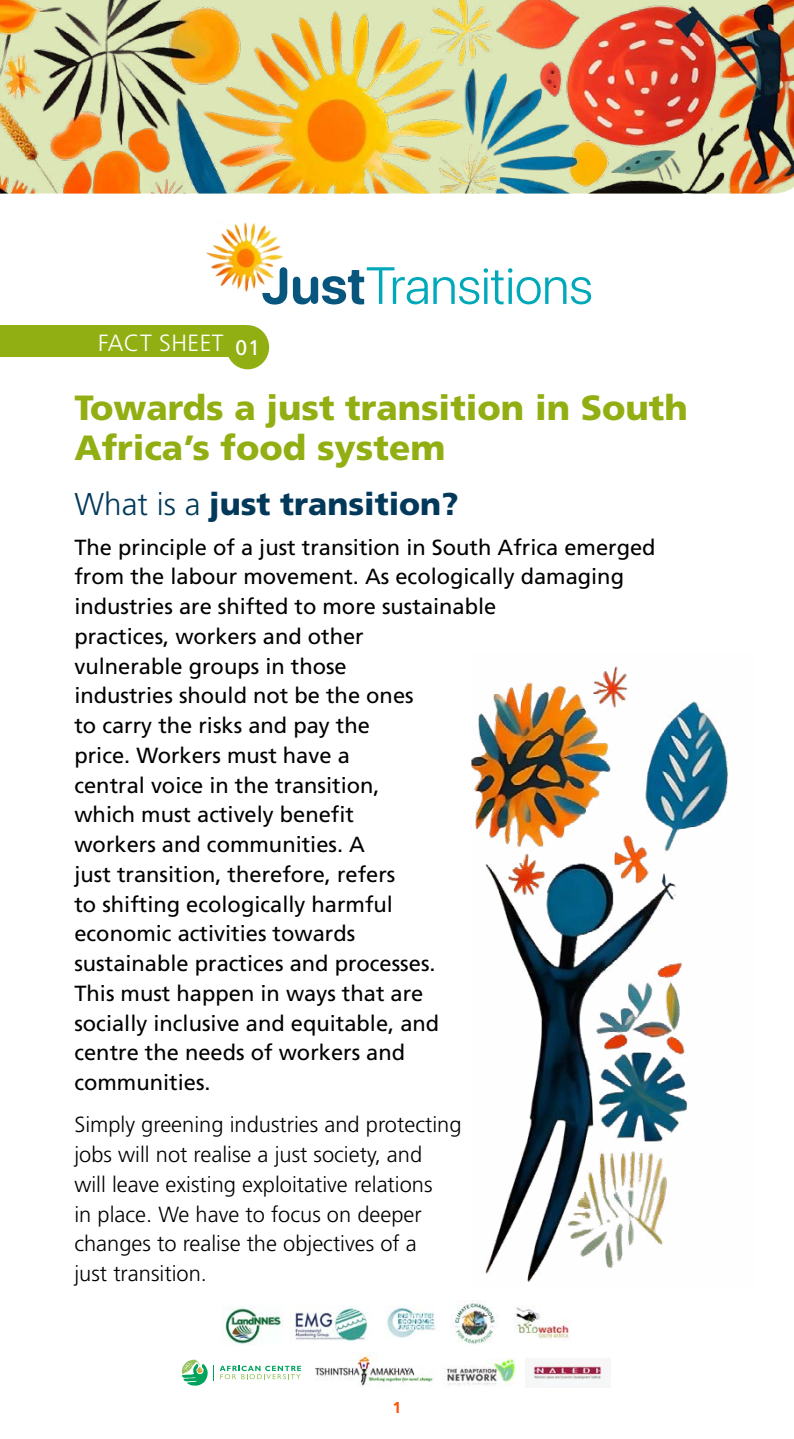
<style>
.page{position:relative;width:794px;height:1439px;background:#fff}
.page>*{position:absolute;margin:0;border:0;box-sizing:border-box;transform-origin:0 0}
.t1{font:900 35px/40.6px "Frutiger";color:#91af12}
.t2{font:900 31.5px "Frutiger";color:#02385a}
.t3{font:300 23.45px "Frutiger";letter-spacing:.02em;color:#fff}
.t4{font:21.88px/29.8px "Frutiger";color:#000}
.t5{font:300 21.88px/29.8px "Frutiger";color:#000}
.t6{font:700 15.75px "Frutiger";color:#fd5109}
.s1{font-weight:300}
</style>
<div class="page">
<img style="left:0;top:0;width:794px;height:193px">
<img style="left:315px;top:1353px;width:120px;height:33px">
<img style="left:444px;top:1358px;width:71px;height:28px">
<svg style="left:220px;top:1365px;width:81px;height:14px"></svg>
<svg style="left:182px;top:1359px;width:32px;height:26px"></svg>
<img style="left:525px;top:1358px;width:85px;height:29px">
<img style="left:451px;top:1300px;width:47px;height:45px">
<img style="left:295px;top:1305px;width:73px;height:36px">
<img style="left:386px;top:1307px;width:50px;height:31px">
<img style="left:514px;top:1306px;width:56px;height:33px">
<img style="left:223px;top:1305px;width:61px;height:40px">
<div style="left:0;top:325px;width:246px;height:32px;background:#91af12"></div>
<svg style="left:262px;top:267px;width:25px;height:37px"></svg>
<svg style="left:293px;top:267px;width:298px;height:37px"></svg>
<img style="left:206px;top:222px;width:79px;height:71px">
<div style="left:226px;top:325px;width:43px;height:44px;background:#91af12;border-radius:50%"></div>
<img style="left:471px;top:666px;width:257px;height:617px">
<p class="t3" style="left:98px;top:329px;width:163px">FACT SHEET <sub>01</sub></p>
<h1 class="t1" style="left:74px;top:387px;width:615px">Towards a just transition in South<br>Africa’s food system</h1>
<h2 class="t2" style="left:74px;top:485px;width:386px"><span class="s1">What is a</span> just transition?</h2>
<p class="t4" style="left:74px;top:532px;width:583px">The principle of a just transition in South Africa emerged from the labour movement. As ecologically damaging industries are shifted to more sustainable<br>practices, workers and other<br>vulnerable groups in those<br>industries should not be the ones<br>to carry the risks and pay the<br>price. Workers must have a<br>central voice in the transition,<br>which must actively benefit<br>workers and communities. A<br>just transition, therefore, refers<br>to shifting ecologically harmful<br>economic activities towards<br>sustainable practices and processes.<br>This must happen in ways that are<br>socially inclusive and equitable, and<br>centre the needs of workers and<br>communities.</p>
<p class="t5" style="left:74px;top:1110px;width:388px">Simply greening industries and protecting jobs will not realise a just society, and<br>will leave existing exploitative relations<br>in place. We have to focus on deeper changes to realise the objectives of a<br>just transition.</p>
<p class="t6" style="left:392px;top:1398px;width:10px">1</p>
</div>
